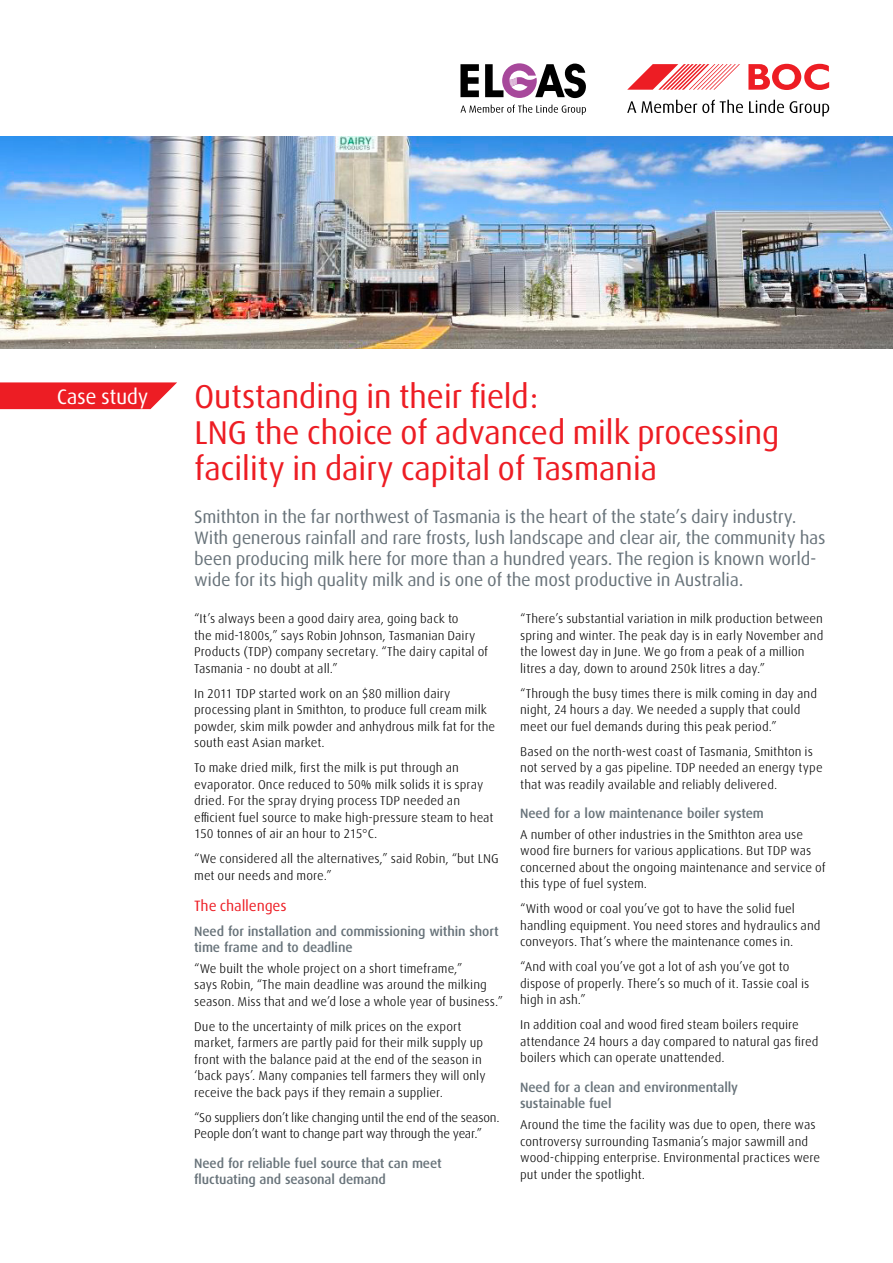
<style>
.page{position:relative;width:893px;height:1263px;background:#fff}
.page>*{position:absolute;margin:0;border:0;box-sizing:border-box;transform-origin:0 0}
.t1{font:33px/36px "Linde Dax Global";letter-spacing:-.02em;color:#ed1d24}
.t2{font:21px "Linde Dax Global";letter-spacing:-.025em;color:#fff}
.t3{font:18px/21px "Linde Dax Global";letter-spacing:-.02em;color:#68737a}
.t4{font:15px "Linde Dax Global";letter-spacing:-.015em;color:#ed1d24}
.t5{font:500 13.5px/16.5px "Linde Dax Global";letter-spacing:-.01em;color:#68737a}
.t6{font:300 12.75px/16.5px "Linde Dax Global";color:#000}
</style>
<div class="page">
<svg style="left:0;top:382px;width:177px;height:27px;background:#ee3137"></svg>
<svg style="left:748px;top:64px;width:81px;height:26px"></svg>
<svg style="left:627px;top:64px;width:113px;height:26px"></svg>
<svg style="left:627px;top:100px;width:116px;height:13px"></svg>
<svg style="left:749px;top:100px;width:35px;height:13px"></svg>
<svg style="left:790px;top:101px;width:39px;height:15px"></svg>
<svg style="left:460px;top:105px;width:126px;height:10px"></svg>
<svg style="left:460px;top:64px;width:19px;height:33px"></svg>
<svg style="left:485px;top:63px;width:101px;height:35px"></svg>
<img style="left:0;top:136px;width:893px;height:213px">
<h2 class="t2" style="left:57px;top:384px;width:93px">Case study</h2>
<h1 class="t1" style="left:194px;top:379px;width:587px">Outstanding in their field:<br>LNG the choice of advanced milk processing facility in dairy capital of Tasmania</h1>
<p class="t3" style="left:194px;top:506px;width:633px">Smithton in the far northwest of Tasmania is the heart of the state’s dairy industry.<br>With generous rainfall and rare frosts, lush landscape and clear air, the community has been producing milk here for more than a hundred years. The region is known world&shy;wide for its high quality milk and is one of the most productive in Australia.</p>
<p class="t6" style="left:194px;top:611px;width:295px">“It’s always been a good dairy area, going back to<br>the mid-1800s,” says Robin Johnson, Tasmanian Dairy Products (TDP) company secretary. “The dairy capital of Tasmania - no doubt at all.”</p>
<p class="t6" style="left:194px;top:685px;width:303px">In 2011 TDP started work on an $80 million dairy processing plant in Smithton, to produce full cream milk powder, skim milk powder and anhydrous milk fat for the south east Asian market.</p>
<p class="t6" style="left:194px;top:760px;width:301px">To make dried milk, first the milk is put through an evaporator. Once reduced to 50% milk solids it is spray dried. For the spray drying process TDP needed an efficient fuel source to make high-pressure steam to heat 150 tonnes of air an hour to 215°C.</p>
<p class="t6" style="left:194px;top:851px;width:306px">“We considered all the alternatives,” said Robin, “but LNG met our needs and more.”</p>
<p class="t4" style="left:194px;top:897px;width:94px">The challenges</p>
<p class="t5" style="left:194px;top:923px;width:306px">Need for installation and commissioning within short time frame and to deadline</p>
<p class="t6" style="left:194px;top:960px;width:310px">“We built the whole project on a short timeframe,”<br>says Robin, “The main deadline was around the milking season. Miss that and we’d lose a whole year of business.”</p>
<p class="t6" style="left:194px;top:1018px;width:293px">Due to the uncertainty of milk prices on the export market, farmers are partly paid for their milk supply up front with the balance paid at the end of the season in ‘back pays’. Many companies tell farmers they will only receive the back pays if they remain a supplier.</p>
<p class="t6" style="left:194px;top:1109px;width:307px">“So suppliers don’t like changing until the end of the season.<br>People don’t want to change part way through the year.”</p>
<p class="t5" style="left:194px;top:1155px;width:249px">Need for reliable fuel source that can meet fluctuating and seasonal demand</p>
<p class="t6" style="left:520px;top:611px;width:305px">“There’s substantial variation in milk production between spring and winter. The peak day is in early November and the lowest day in June. We go from a peak of a million litres a day, down to around 250k litres a day.”</p>
<p class="t6" style="left:520px;top:685px;width:298px">“Through the busy times there is milk coming in day and night, 24 hours a day. We needed a supply that could meet our fuel demands during this peak period.”</p>
<p class="t6" style="left:520px;top:743px;width:304px">Based on the north-west coast of Tasmania, Smithton is not served by a gas pipeline. TDP needed an energy type that was readily available and reliably delivered.</p>
<p class="t5" style="left:520px;top:805px;width:245px">Need for a low maintenance boiler system</p>
<p class="t6" style="left:520px;top:826px;width:307px">A number of other industries in the Smithton area use wood fire burners for various applications. But TDP was concerned about the ongoing maintenance and service of this type of fuel system.</p>
<p class="t6" style="left:520px;top:901px;width:302px">“With wood or coal you’ve got to have the solid fuel handling equipment. You need stores and hydraulics and conveyors. That’s where the maintenance comes in.</p>
<p class="t6" style="left:520px;top:959px;width:291px">“And with coal you’ve got a lot of ash you’ve got to dispose of properly. There’s so much of it. Tassie coal is high in ash.”</p>
<p class="t6" style="left:520px;top:1017px;width:300px">In addition coal and wood fired steam boilers require attendance 24 hours a day compared to natural gas fired boilers which can operate unattended.</p>
<p class="t5" style="left:520px;top:1079px;width:219px">Need for a clean and environmentally sustainable fuel</p>
<p class="t6" style="left:520px;top:1116px;width:302px">Around the time the facility was due to open, there was controversy surrounding Tasmania’s major sawmill and wood-chipping enterprise. Environmental practices were put under the spotlight.</p>
</div>
